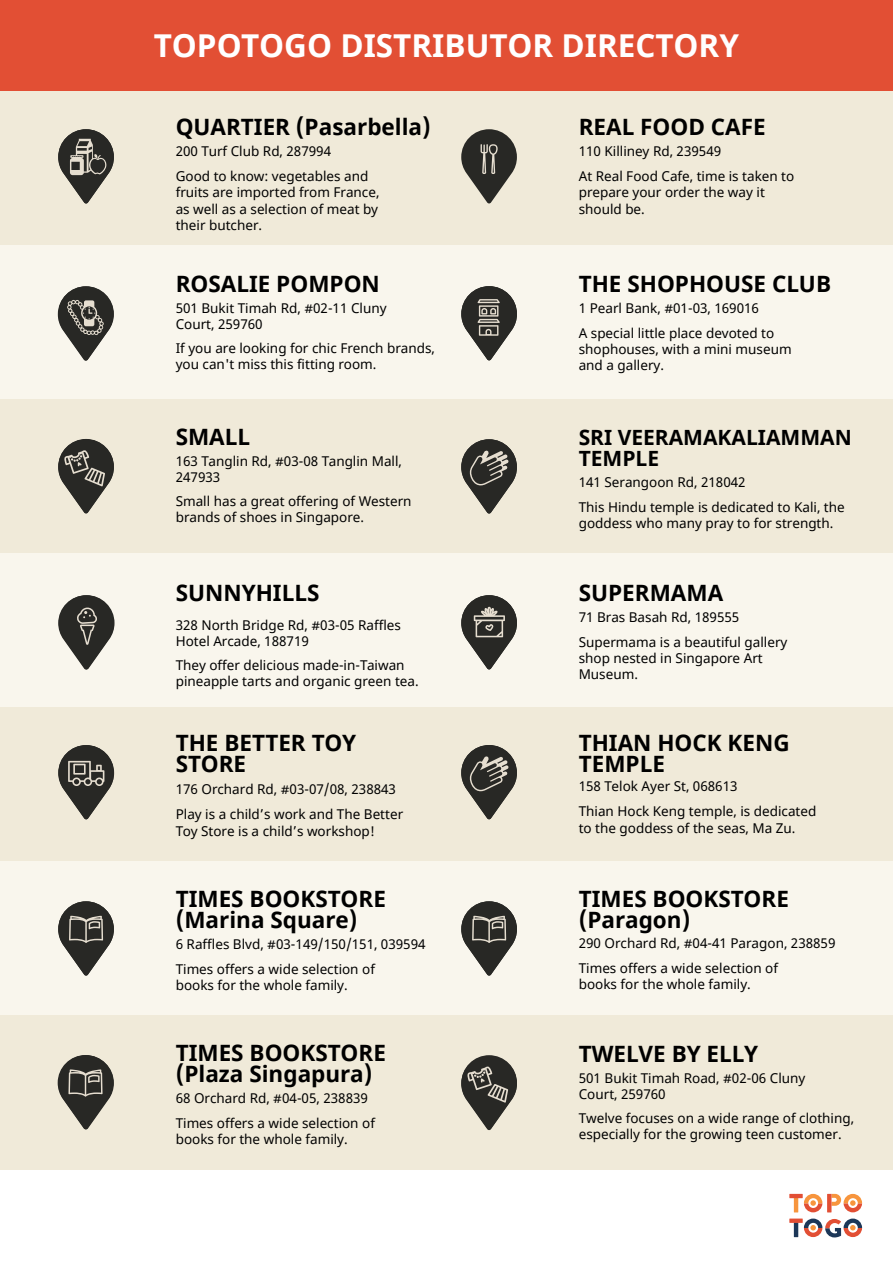
<style>
.page{position:relative;width:893px;height:1263px;background:#fff}
.page>*{position:absolute;margin:0;border:0;box-sizing:border-box;transform-origin:0 0}
.t1{font:700 31.5px "Noto Sans";color:#fff}
.t2{font:700 22.5px/21px "Noto Sans";color:#000}
.t3{font:700 21px/21px "Noto Sans";color:#000}
.t4{font:13.5px/16.2px "Noto Sans";color:#000}
</style>
<div class="page">
<div style="left:0;top:0;width:893px;height:91px;background:#e24f34"></div>
<div style="left:0;top:91px;width:893px;height:154px;background:#f0ead9"></div>
<div style="left:0;top:245px;width:893px;height:154px;background:#f9f6ed"></div>
<div style="left:0;top:399px;width:893px;height:154px;background:#f0ead9"></div>
<div style="left:0;top:553px;width:893px;height:154px;background:#f9f6ed"></div>
<div style="left:0;top:707px;width:893px;height:154px;background:#f0ead9"></div>
<div style="left:0;top:861px;width:893px;height:154px;background:#f9f6ed"></div>
<div style="left:0;top:1015px;width:893px;height:154px;background:#f0ead9"></div>
<hr style="left:794px;top:1197px;width:4px;height:15px;background:#f7953d">
<hr style="left:789px;top:1194px;width:14px;height:4px;background:#e24e34">
<svg style="left:804px;top:1194px;width:58px;height:18px"></svg>
<hr style="left:794px;top:1222px;width:4px;height:15px;background:#1c3758">
<div style="left:789px;top:1218px;width:14px;height:5px;background:#e24e34"></div>
<svg style="left:804px;top:1218px;width:58px;height:19px"></svg>
<svg style="left:461px;top:129px;width:56px;height:74px"></svg>
<svg style="left:58px;top:129px;width:56px;height:74px"></svg>
<svg style="left:58px;top:595px;width:57px;height:74px"></svg>
<svg style="left:461px;top:439px;width:56px;height:74px"></svg>
<svg style="left:461px;top:745px;width:56px;height:74px"></svg>
<svg style="left:58px;top:901px;width:56px;height:74px"></svg>
<svg style="left:461px;top:901px;width:56px;height:74px"></svg>
<svg style="left:58px;top:1055px;width:56px;height:74px"></svg>
<svg style="left:58px;top:439px;width:56px;height:74px"></svg>
<svg style="left:461px;top:1055px;width:56px;height:75px"></svg>
<svg style="left:58px;top:745px;width:56px;height:74px"></svg>
<svg style="left:58px;top:286px;width:56px;height:75px"></svg>
<svg style="left:461px;top:286px;width:56px;height:74px"></svg>
<svg style="left:461px;top:595px;width:56px;height:74px"></svg>
<h1 class="t1" style="left:154px;top:23px;width:587px">TOPOTOGO DISTRIBUTOR DIRECTORY</h1>
<h2 class="t2" style="left:176px;top:117px;width:257px">QUARTIER (Pasarbella)</h2>
<p class="t4" style="left:176px;top:139px;width:194px;line-height:25px">200 Turf Club Rd, 287994<br>Good to know: vegetables and</p>
<p class="t4" style="left:176px;top:185px;width:205px;text-align:justify">fruits are imported from France, as well as a selection of meat by their butcher.</p>
<h2 class="t2" style="left:176px;top:274px;width:206px">ROSALIE POMPON</h2>
<p class="t4" style="left:176px;top:300px;width:212px">501 Bukit Timah Rd, #02-11 Cluny<br>Court, 259760</p>
<p class="t4" style="left:176px;top:341px;width:261px">If you are looking for chic French brands, you can't miss this fitting room.</p>
<h2 class="t2" style="left:176px;top:427px;width:76px">SMALL</h2>
<p class="t4" style="left:176px;top:453px;width:228px">163 Tanglin Rd, #03-08 Tanglin Mall,<br>247933</p>
<p class="t4" style="left:176px;top:494px;width:237px">Small has a great offering of Western brands of shoes in Singapore.</p>
<h2 class="t2" style="left:176px;top:583px;width:145px">SUNNYHILLS</h2>
<p class="t4" style="left:176px;top:617px;width:227px">328 North Bridge Rd, #03-05 Raffles<br>Hotel Arcade, 188719</p>
<p class="t4" style="left:176px;top:657px;width:245px">They offer delicious made-in-Taiwan pineapple tarts and organic green tea.</p>
<h2 class="t2" style="left:176px;top:733px;width:182px">THE BETTER TOY<br>STORE</h2>
<p class="t4" style="left:176px;top:777px;width:229px;line-height:25px">176 Orchard Rd, #03-07/08, 238843<br>Play is a child’s work and The Better</p>
<p class="t4" style="left:176px;top:823px;width:201px">Toy Store is a child’s workshop!</p>
<h2 class="t2" style="left:176px;top:889px;width:212px">TIMES BOOKSTORE (Marina Square)</h2>
<p class="t4" style="left:176px;top:932px;width:251px;line-height:25px">6 Raffles Blvd, #03-149/150/151, 039594<br>Times offers a wide selection of</p>
<p class="t4" style="left:176px;top:978px;width:174px">books for the whole family.</p>
<h2 class="t2" style="left:176px;top:1043px;width:212px">TIMES BOOKSTORE (Plaza Singapura)</h2>
<p class="t4" style="left:176px;top:1086px;width:201px;line-height:25px">68 Orchard Rd, #04-05, 238839<br>Times offers a wide selection of</p>
<p class="t4" style="left:176px;top:1132px;width:174px">books for the whole family.</p>
<h2 class="t2" style="left:579px;top:117px;width:189px">REAL FOOD CAFE</h2>
<p class="t4" style="left:579px;top:139px;width:217px;line-height:25px">110 Killiney Rd, 239549<br>At Real Food Cafe, time is taken to</p>
<p class="t4" style="left:579px;top:185px;width:188px">prepare your order the way it should be.</p>
<h2 class="t2" style="left:579px;top:274px;width:254px">THE SHOPHOUSE CLUB</h2>
<p class="t4" style="left:579px;top:296px;width:197px;line-height:25px">1 Pearl Bank, #01-03, 169016<br>A special little place devoted to</p>
<p class="t4" style="left:579px;top:342px;width:214px">shophouses, with a mini museum and a gallery.</p>
<h3 class="t3" style="left:579px;top:427px;width:274px">SRI VEERAMAKALIAMMAN<br>TEMPLE</h3>
<p class="t4" style="left:579px;top:470px;width:267px;line-height:25px">141 Serangoon Rd, 218042<br>This Hindu temple is dedicated to Kali, the</p>
<p class="t4" style="left:579px;top:516px;width:256px">goddess who many pray to for strength.</p>
<h2 class="t2" style="left:579px;top:583px;width:146px">SUPERMAMA</h2>
<p class="t4" style="left:579px;top:605px;width:210px;line-height:25px">71 Bras Basah Rd, 189555<br>Supermama is a beautiful gallery</p>
<p class="t4" style="left:579px;top:651px;width:186px">shop nested in Singapore Art<br>Museum.</p>
<h2 class="t2" style="left:579px;top:733px;width:213px">THIAN HOCK KENG<br>TEMPLE</h2>
<p class="t4" style="left:579px;top:774px;width:239px;line-height:25px">158 Telok Ayer St, 068613<br>Thian Hock Keng temple, is dedicated</p>
<p class="t4" style="left:579px;top:820px;width:218px">to the goddess of the seas, Ma Zu.</p>
<h2 class="t2" style="left:579px;top:889px;width:212px">TIMES BOOKSTORE (Paragon)</h2>
<p class="t4" style="left:579px;top:931px;width:258px;line-height:25px">290 Orchard Rd, #04-41 Paragon, 238859<br>Times offers a wide selection of</p>
<p class="t4" style="left:579px;top:976px;width:174px">books for the whole family.</p>
<h2 class="t2" style="left:579px;top:1043px;width:181px">TWELVE BY ELLY</h2>
<p class="t4" style="left:579px;top:1070px;width:228px">501 Bukit Timah Road, #02-06 Cluny<br>Court, 259760</p>
<p class="t4" style="left:579px;top:1110px;width:277px">Twelve focuses on a wide range of clothing, especially for the growing teen customer.</p>
</div>
